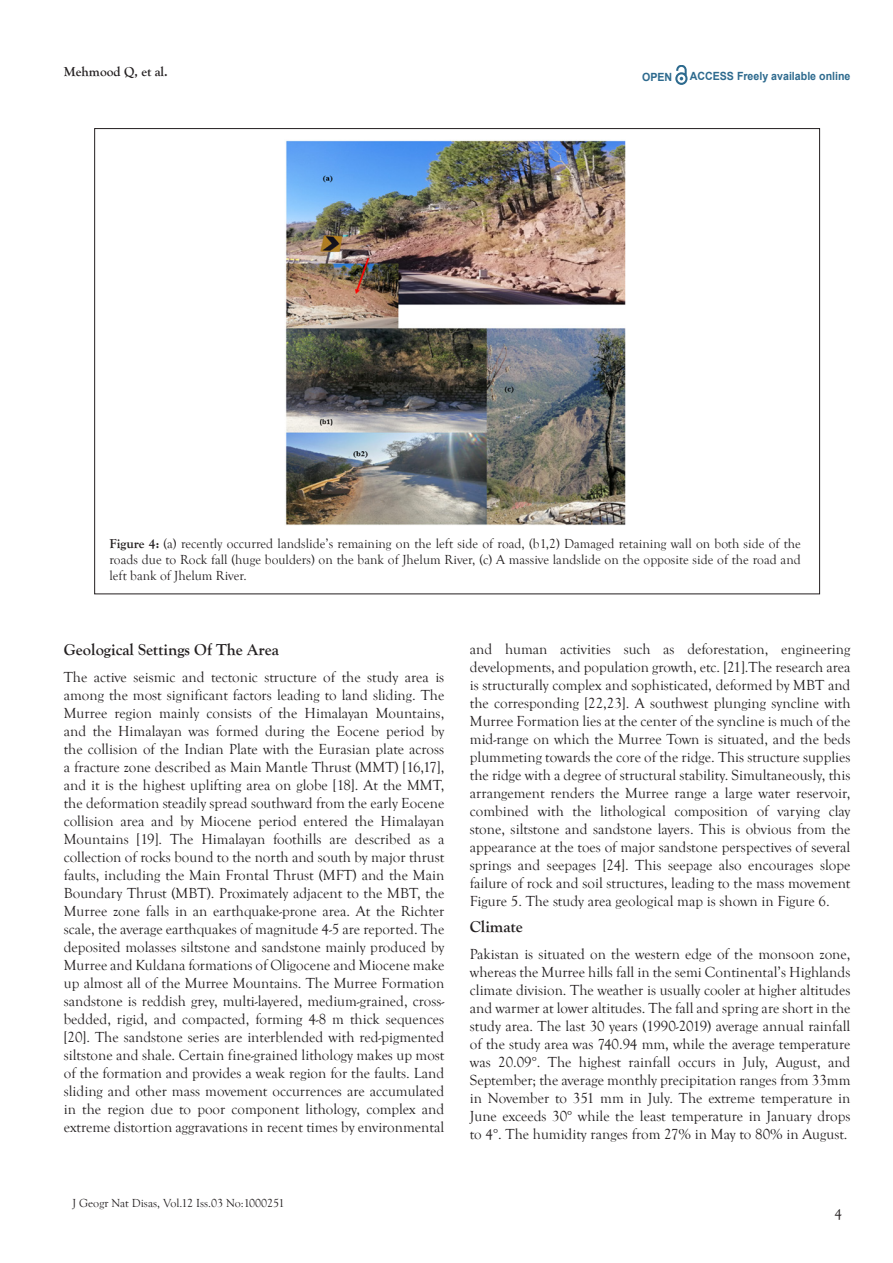
<style>
.page{position:relative;width:893px;height:1263px;background:#fff}
.page>*{position:absolute;margin:0;border:0;box-sizing:border-box;transform-origin:0 0}
.t1{font:700 16.5px "Goudy Old Style T";color:#231f20}
.t2{font:15px/18px "Goudy Old Style T";color:#231f20;text-align:justify}
.t3{font:13.5px/16.2px "Goudy Old Style T";color:#231f20;text-align:justify}
.t4{font:700 13.5px "Goudy Old Style T";color:#231f20}
.t5{font:12px "Goudy Old Style T";color:#231f20}
.t6{font:700 11.25px "Arial";color:#2d6a8e;scale:.94 1}
.s1{font-weight:700}
</style>
<div class="page">
<svg style="left:675px;top:65px;width:12px;height:20px"></svg>
<img style="left:285px;top:140px;width:341px;height:385px">
<p class="t4" style="left:64px;top:64px;width:106px">Mehmood Q, et al.</p>
<p class="t6" style="left:642px;top:70px;width:34px">OPEN</p>
<p class="t6" style="left:690px;top:69px;width:172px">ACCESS Freely available online</p>
<p class="t3" style="left:109px;top:536px;width:693px"><span class="s1">Figure 4:</span> (a) recently occurred landslide’s remaining on the left side of road, (b1,2) Damaged retaining wall on both side of the roads due to Rock fall (huge boulders) on the bank of Jhelum River, (c) A massive landslide on the opposite side of the road and left bank of Jhelum River.</p>
<p class="t1" style="left:64px;top:640px;width:216px">Geological Settings Of The Area</p>
<p class="t2" style="left:64px;top:668px;width:382px">The active seismic and tectonic structure of the study area is among the most significant factors leading to land sliding. The Murree region mainly consists of the Himalayan Mountains, and the Himalayan was formed during the Eocene period by the collision of the Indian Plate with the Eurasian plate across a fracture zone described as Main Mantle Thrust (MMT) [16,17], and it is the highest uplifting area on globe [18]. At the MMT, the deformation steadily spread southward from the early Eocene collision area and by Miocene period entered the Himalayan Mountains [19]. The Himalayan foothills are described as a collection of rocks bound to the north and south by major thrust faults, including the Main Frontal Thrust (MFT) and the Main Boundary Thrust (MBT). Proximately adjacent to the MBT, the Murree zone falls in an earthquake-prone area. At the Richter scale, the average earthquakes of magnitude 4-5 are reported. The deposited molasses siltstone and sandstone mainly produced by Murree and Kuldana formations of Oligocene and Miocene make up almost all of the Murree Mountains. The Murree Formation sandstone is reddish grey, multi-layered, medium-grained, cross&shy;bedded, rigid, and compacted, forming 4-8 m thick sequences [20]. The sandstone series are interblended with red-pigmented siltstone and shale. Certain fine-grained lithology makes up most of the formation and provides a weak region for the faults. Land sliding and other mass movement occurrences are accumulated in the region due to poor component lithology, complex and extreme distortion aggravations in recent times by environmental</p>
<p class="t5" style="left:73px;top:1196px;width:213px">J Geogr Nat Disas, Vol.12 Iss.03 No:1000251</p>
<p class="t2" style="left:470px;top:640px;width:382px">and human activities such as deforestation, engineering developments, and population growth, etc. [21].The research area is structurally complex and sophisticated, deformed by MBT and the corresponding [22,23]. A southwest plunging syncline with Murree Formation lies at the center of the syncline is much of the mid-range on which the Murree Town is situated, and the beds plummeting towards the core of the ridge. This structure supplies the ridge with a degree of structural stability. Simultaneously, this arrangement renders the Murree range a large water reservoir, combined with the lithological composition of varying clay stone, siltstone and sandstone layers. This is obvious from the appearance at the toes of major sandstone perspectives of several springs and seepages [24]. This seepage also encourages slope failure of rock and soil structures, leading to the mass movement Figure 5. The study area geological map is shown in Figure 6.</p>
<p class="t1" style="left:470px;top:918px;width:54px">Climate</p>
<p class="t2" style="left:470px;top:945px;width:382px">Pakistan is situated on the western edge of the monsoon zone, whereas the Murree hills fall in the semi Continental’s Highlands climate division. The weather is usually cooler at higher altitudes and warmer at lower altitudes. The fall and spring are short in the study area. The last 30 years (1990-2019) average annual rainfall of the study area was 740.94 mm, while the average temperature was 20.09°. The highest rainfall occurs in July, August, and September; the average monthly precipitation ranges from 33mm in November to 351 mm in July. The extreme temperature in June exceeds 30° while the least temperature in January drops to 4°. The humidity ranges from 27% in May to 80% in August.</p>
<p class="t2" style="left:834px;top:1205px;width:9px">4</p>
</div>
